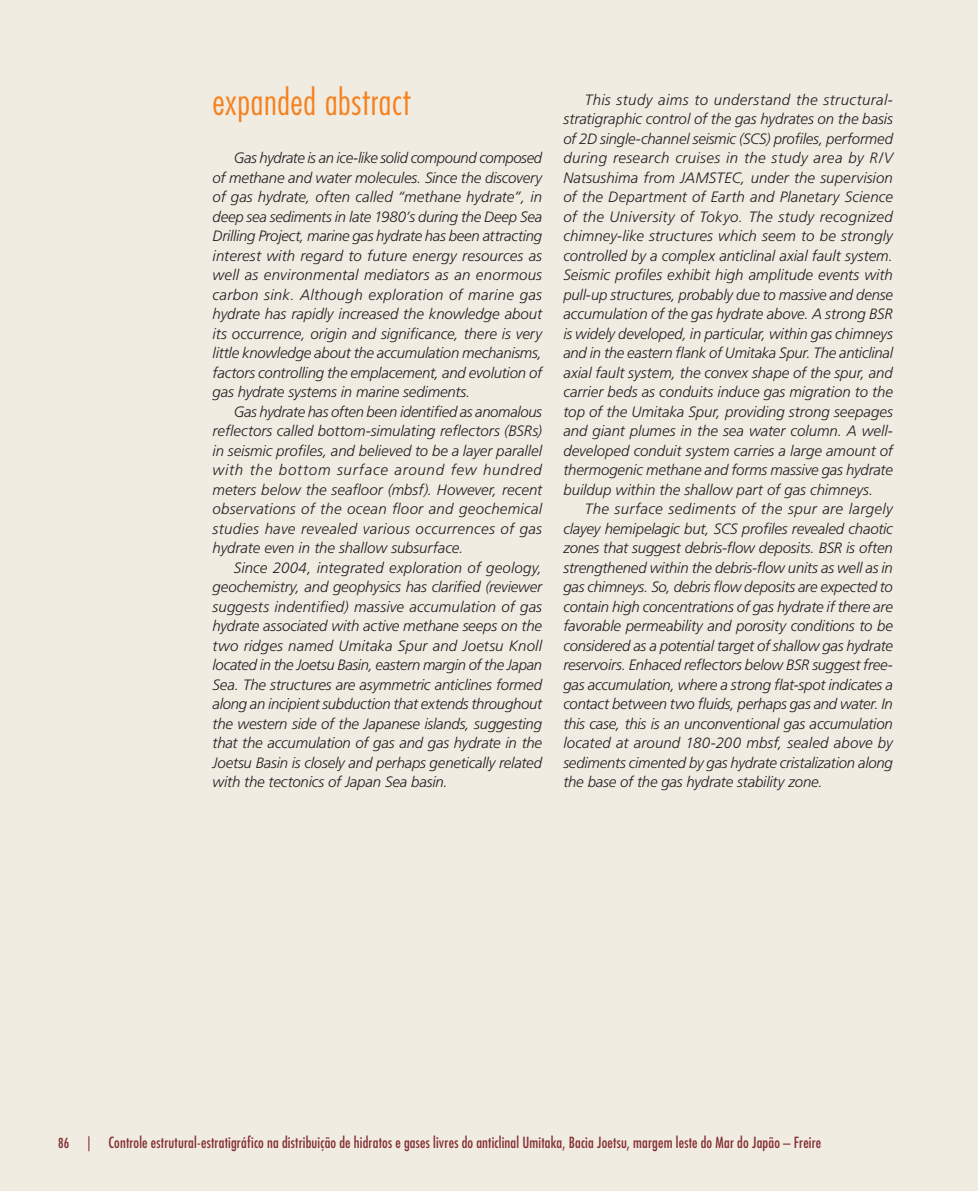
<style>
.page{position:relative;width:978px;height:1191px;background:#f1ece2}
.page>*{position:absolute;margin:0;border:0;box-sizing:border-box;transform-origin:0 0}
.t1{font:300 condensed 36px "Futura Std";letter-spacing:.02em;color:#f58220}
.t2{font:italic 300 15px/19.5px "Frutiger LT Std";letter-spacing:-.01em;color:#231f20;text-align:justify}
.t3{font:condensed 15px "Futura Std";letter-spacing:.01em;color:#843034}
.s1{font-size:13.5px}
</style>
<div class="page">
<h1 class="t1" style="left:213px;top:80px;width:199px">expanded abstract</h1>
<p class="t2" style="left:213px;top:148px;width:331px;text-indent:21px">Gas hydrate is an ice-like solid compound composed of methane and water molecules. Since the discovery of gas hydrate, often called “methane hydrate”, in deep sea sediments in late 1980’s during the Deep Sea Drilling Project, marine gas hydrate has been attracting interest with regard to future energy resources as well as environmental mediators as an enormous carbon sink. Although exploration of marine gas hydrate has rapidly increased the knowledge about its occurrence, origin and significance, there is very little knowledge about the accumulation mechanisms, factors controlling the emplacement, and evolution of gas hydrate systems in marine sediments.</p>
<p class="t2" style="left:213px;top:402px;width:331px;text-indent:21px">Gas hydrate has often been identified as anomalous reflectors called bottom-simulating reflectors (BSRs) in seismic profiles, and believed to be a layer parallel with the bottom surface around few hundred meters below the seafloor (mbsf). However, recent observations of the ocean floor and geochemical studies have revealed various occurrences of gas hydrate even in the shallow subsurface.</p>
<p class="t2" style="left:213px;top:558px;width:331px;text-indent:21px">Since 2004, integrated exploration of geology, geochemistry, and geophysics has clarified (reviewer suggests indentified) massive accumulation of gas hydrate associated with active methane seeps on the two ridges named Umitaka Spur and Joetsu Knoll located in the Joetsu Basin, eastern margin of the Japan Sea. The structures are asymmetric anticlines formed along an incipient subduction that extends throughout the western side of the Japanese islands, suggesting that the accumulation of gas and gas hydrate in the Joetsu Basin is closely and perhaps genetically related with the tectonics of Japan Sea basin.</p>
<p class="t2" style="left:563px;top:90px;width:331px;text-indent:21px">This study aims to understand the structural&shy;stratigraphic control of the gas hydrates on the basis of 2D single-channel seismic (SCS) profiles, performed during research cruises in the study area by R/V Natsushima from JAMSTEC, under the supervision of the Department of Earth and Planetary Science of the University of Tokyo. The study recognized chimney-like structures which seem to be strongly controlled by a complex anticlinal axial fault system.<br>Seismic profiles exhibit high amplitude events with pull-up structures, probably due to massive and dense accumulation of the gas hydrate above. A strong BSR is widely developed, in particular, within gas chimneys and in the eastern flank of Umitaka Spur. The anticlinal axial fault system, the convex shape of the spur, and carrier beds as conduits induce gas migration to the top of the Umitaka Spur, providing strong seepages and giant plumes in the sea water column. A well&shy;developed conduit system carries a large amount of thermogenic methane and forms massive gas hydrate buildup within the shallow part of gas chimneys.</p>
<p class="t2" style="left:563px;top:499px;width:331px;text-indent:21px">The surface sediments of the spur are largely clayey hemipelagic but, SCS profiles revealed chaotic zones that suggest debris-flow deposits. BSR is often strengthened within the debris-flow units as well as in gas chimneys. So, debris flow deposits are expected to contain high concentrations of gas hydrate if there are favorable permeability and porosity conditions to be considered as a potential target of shallow gas hydrate reservoirs. Enhaced reflectors below BSR suggest free&shy;gas accumulation, where a strong flat-spot indicates a contact between two fluids, perhaps gas and water. In this case, this is an unconventional gas accumulation located at around 180-200 mbsf, sealed above by sediments cimented by gas hydrate cristalization along the base of the gas hydrate stability zone.</p>
<p class="t3" style="left:58px;top:1133px;width:765px"><span class="s1">86</span> | Controle estrutural-estratigráfico na distribuição de hidratos e gases livres do anticlinal Umitaka, Bacia Joetsu, margem leste do Mar do Japão – Freire</p>
</div>
